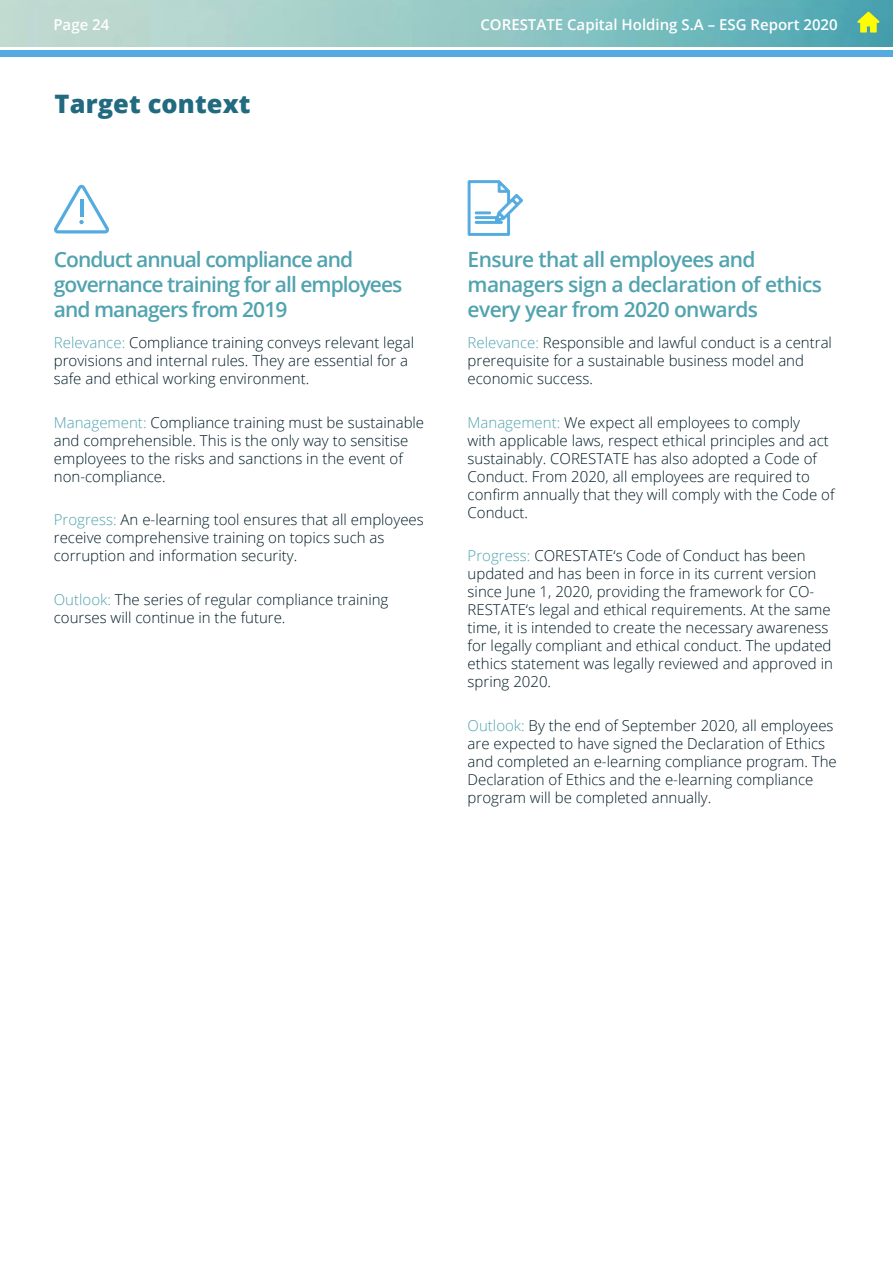
<style>
.page{position:relative;width:893px;height:1263px;background:#fff}
.page>*{position:absolute;margin:0;border:0;box-sizing:border-box;transform-origin:0 0}
.t1{font:800 25.5px "Open Sans";letter-spacing:.005em;color:#226a80}
.t2{font:600 21px/25.2px "Open Sans";letter-spacing:-.04em;color:#51a3af}
.t3{font:300 15px/18px "Open Sans";color:#001c26}
.t4{font:600 15px "Open Sans";color:#fff}
.s1{color:#51a3af}
</style>
<div class="page">
<img style="left:0;top:0;width:893px;height:46px">
<svg style="left:857px;top:12px;width:22px;height:21px"></svg>
<svg style="left:467px;top:180px;width:56px;height:56px"></svg>
<div style="left:475px;top:211px;width:16px;height:3px;border:1px solid #53abe0"></div>
<svg style="left:54px;top:185px;width:55px;height:48px"></svg>
<div style="left:0;top:50px;width:893px;height:7px;background:#53abe0"></div>
<p class="t4" style="left:53px;top:14px;width:57px">Page 24</p>
<p class="t4" style="left:480px;top:14px;width:359px">CORESTATE Capital Holding S.A – ESG Report 2020</p>
<h1 class="t1" style="left:55px;top:84px;width:197px">Target context</h1>
<h2 class="t2" style="left:54px;top:246px;width:350px">Conduct annual compliance and governance training for all employees and managers from 2019</h2>
<p class="t3" style="left:54px;top:333px;width:362px"><span class="s1">Relevance:</span> Compliance training conveys relevant legal provisions and internal rules. They are essential for a safe and ethical working environment.</p>
<p class="t3" style="left:54px;top:413px;width:372px"><span class="s1">Management:</span> Compliance training must be sustainable and comprehensible. This is the only way to sensitise employees to the risks and sanctions in the event of non-compliance.</p>
<p class="t3" style="left:54px;top:510px;width:371px"><span class="s1">Progress:</span> An e-learning tool ensures that all employees receive comprehensive training on topics such as corruption and information security.</p>
<p class="t3" style="left:54px;top:590px;width:336px"><span class="s1">Outlook:</span> The series of regular compliance training courses will continue in the future.</p>
<h2 class="t2" style="left:468px;top:246px;width:356px">Ensure that all employees and managers sign a declaration of ethics every year from 2020 onwards</h2>
<p class="t3" style="left:468px;top:333px;width:366px"><span class="s1">Relevance:</span> Responsible and lawful conduct is a central prerequisite for a sustainable business model and economic success.</p>
<p class="t3" style="left:468px;top:413px;width:368px"><span class="s1">Management:</span> We expect all employees to comply<br>with applicable laws, respect ethical principles and act sustainably. CORESTATE has also adopted a Code of Conduct. From 2020, all employees are required to confirm annually that they will comply with the Code of Conduct.</p>
<p class="t3" style="left:468px;top:546px;width:367px"><span class="s1">Progress:</span> CORESTATE‘s Code of Conduct has been updated and has been in force in its current version since June 1, 2020, providing the framework for CO-RESTATE‘s legal and ethical requirements. At the same time, it is intended to create the necessary awareness for legally compliant and ethical conduct. The updated ethics statement was legally reviewed and approved in spring 2020.</p>
<p class="t3" style="left:468px;top:716px;width:371px"><span class="s1">Outlook:</span> By the end of September 2020, all employees are expected to have signed the Declaration of Ethics and completed an e-learning compliance program. The Declaration of Ethics and the e-learning compliance program will be completed annually.</p>
</div>
